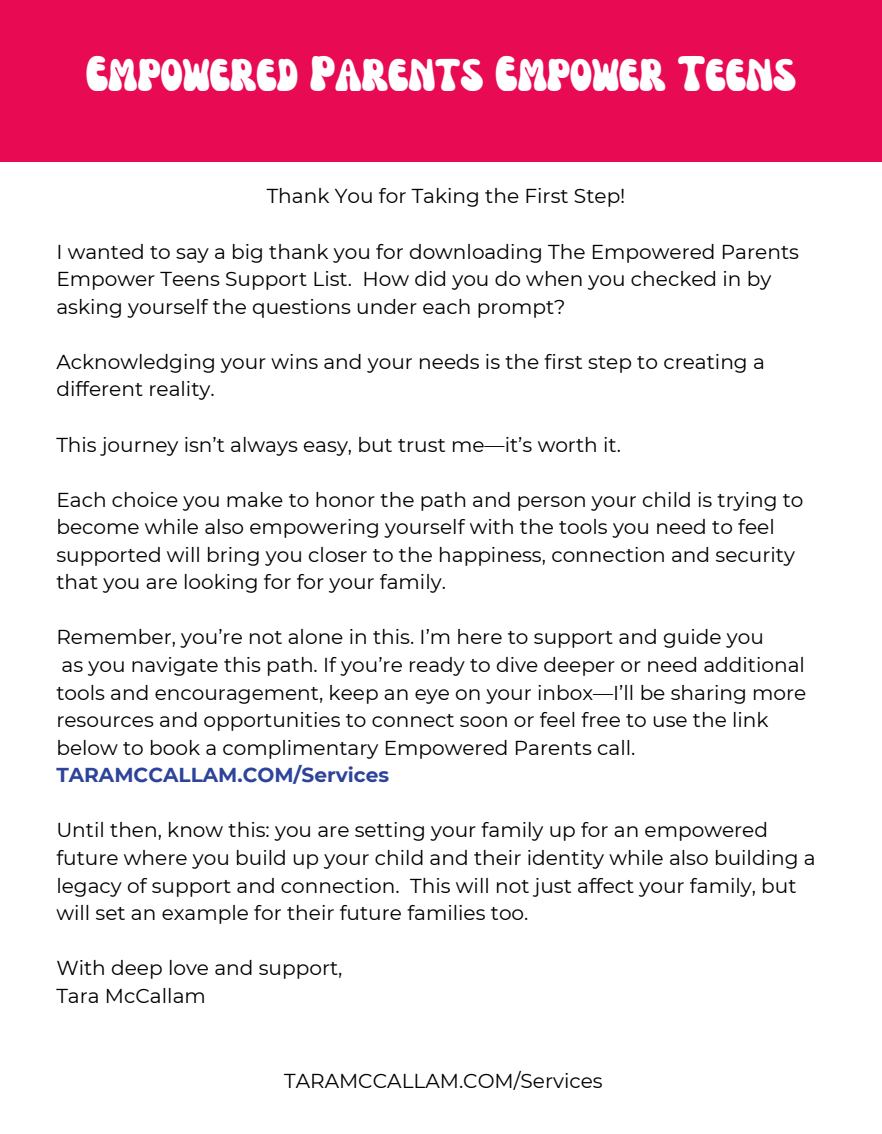
<style>
.page{position:relative;width:882px;height:1134px;background:#fff}
.page>*{position:absolute;margin:0;border:0;box-sizing:border-box;transform-origin:0 0}
.t1{font:46.38px "Nectarine";color:#fff}
.t2{font:20.12px/27.6px "Montserrat";color:#000}
.t3{font:700 20.12px "Montserrat";color:#2e449b}
</style>
<div class="page">
<div style="left:0;top:0;width:882px;height:162px;background:#e80b53"></div>
<h1 class="t1" style="left:86px;top:58px;width:711px">Empowered Parents Empower Teens</h1>
<p class="t2" style="left:267px;top:182px;width:360px">Thank You for Taking the First Step!</p>
<p class="t2" style="left:56px;top:238px;width:744px">I wanted to say a big thank you for downloading The Empowered Parents<br>Empower Teens Support List. How did you do when you checked in by asking yourself the questions under each prompt?</p>
<p class="t2" style="left:56px;top:348px;width:710px">Acknowledging your wins and your needs is the first step to creating a different reality.</p>
<p class="t2" style="left:56px;top:431px;width:566px">This journey isn’t always easy, but trust me—it’s worth it.</p>
<p class="t2" style="left:56px;top:486px;width:749px">Each choice you make to honor the path and person your child is trying to become while also empowering yourself with the tools you need to feel supported will bring you closer to the happiness, connection and security that you are looking for for your family.</p>
<p class="t2" style="left:56px;top:623px;width:709px">Remember, you’re not alone in this. I’m here to support and guide you</p>
<p class="t2" style="left:56px;top:651px;width:752px">as you navigate this path. If you’re ready to dive deeper or need additional tools and encouragement, keep an eye on your inbox—I’ll be sharing more resources and opportunities to connect soon or feel free to use the link below to book a complimentary Empowered Parents call.</p>
<p class="t3" style="left:56px;top:763px;width:334px">TARAMCCALLAM.COM/Services</p>
<p class="t2" style="left:56px;top:816px;width:761px">Until then, know this: you are setting your family up for an empowered future where you build up your child and their identity while also building a legacy of support and connection. This will not just affect your family, but will set an example for their future families too.</p>
<p class="t2" style="left:56px;top:954px;width:288px">With deep love and support,</p>
<p class="t2" style="left:56px;top:982px;width:151px">Tara McCallam</p>
<p class="t2" style="left:284px;top:1067px;width:320px">TARAMCCALLAM.COM/Services</p>
</div>
